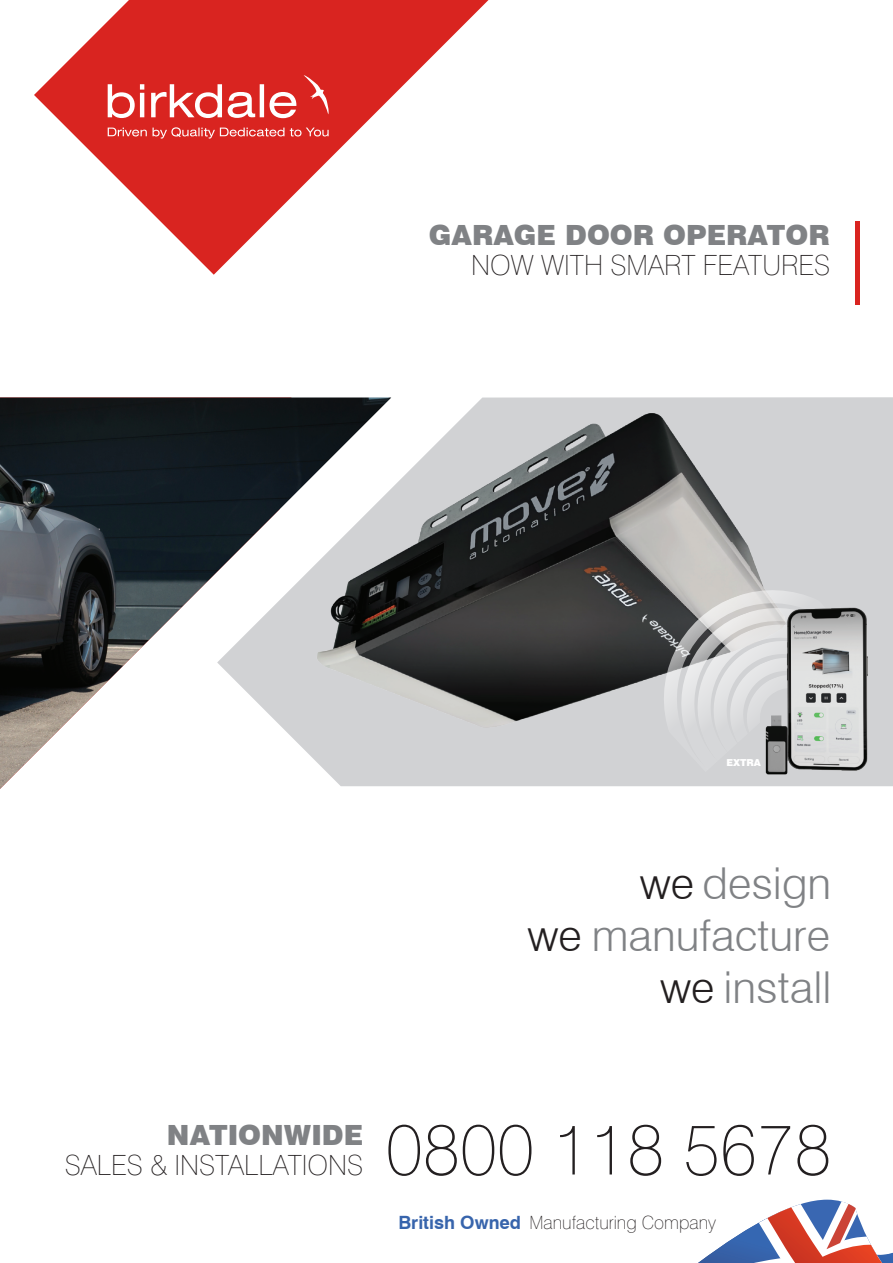
<style>
.page{position:relative;width:893px;height:1263px;background:#fff}
.page>*{position:absolute;margin:0;border:0;box-sizing:border-box;transform-origin:0 0}
.t1{font:100 71.25px "Swiss 721 BT";color:#231f20}
.t2{font:300 43.95px "Swiss 721 BT";color:#808285}
.t3{font:100 27.9px "Swiss 721 BT";color:#231f20}
.t4{font:900 27.9px "Swiss 721 BT";color:#808285}
.t5{font:100 18.3px "Swiss 721 BT";color:#231f20}
.t6{font:900 9.6px "Swiss 721 BT";color:#fff}
.s1{color:#231f20}
.s2{font-weight:700;color:#3764ac}
</style>
<div class="page">
<img style="left:0;top:397px;width:391px;height:392px">
<svg style="left:34px;top:0;width:454px;height:275px"></svg>
<svg style="left:108px;top:84px;width:188px;height:34px"></svg>
<svg style="left:304px;top:75px;width:26px;height:39px"></svg>
<svg style="left:108px;top:127px;width:221px;height:12px"></svg>
<svg style="left:698px;top:1200px;width:195px;height:63px"></svg>
<svg style="left:217px;top:397px;width:676px;height:389px;fill:#d1d2d4"></svg>
<div style="left:855px;top:222px;width:5px;height:83px;background:#d92420"></div>
<img style="left:255px;top:412px;width:616px;height:333px">
<svg style="left:664px;top:590px;width:50px;height:182px"></svg>
<img style="left:714px;top:573px;width:179px;height:214px">
<p class="t4" style="left:429px;top:218px;width:402px">GARAGE DOOR OPERATOR</p>
<p class="t3" style="left:471px;top:248px;width:360px">NOW WITH SMART FEATURES</p>
<p class="t6" style="left:726px;top:757px;width:36px">EXTRA</p>
<h2 class="t2" style="left:640px;top:857px;width:192px"><span class="s1">we</span> design</h2>
<h2 class="t2" style="left:528px;top:909px;width:304px"><span class="s1">we</span> manufacture</h2>
<h2 class="t2" style="left:661px;top:960px;width:172px"><span class="s1">we</span> install</h2>
<p class="t4" style="left:167px;top:1118px;width:198px">NATIONWIDE</p>
<p class="t3" style="left:65px;top:1148px;width:300px">SALES &amp; INSTALLATIONS</p>
<h1 class="t1" style="left:386px;top:1106px;width:447px">0800 118 5678</h1>
<p class="t5" style="left:398px;top:1211px;width:319px"><span class="s2">British Owned</span> Manufacturing Company</p>
</div>
